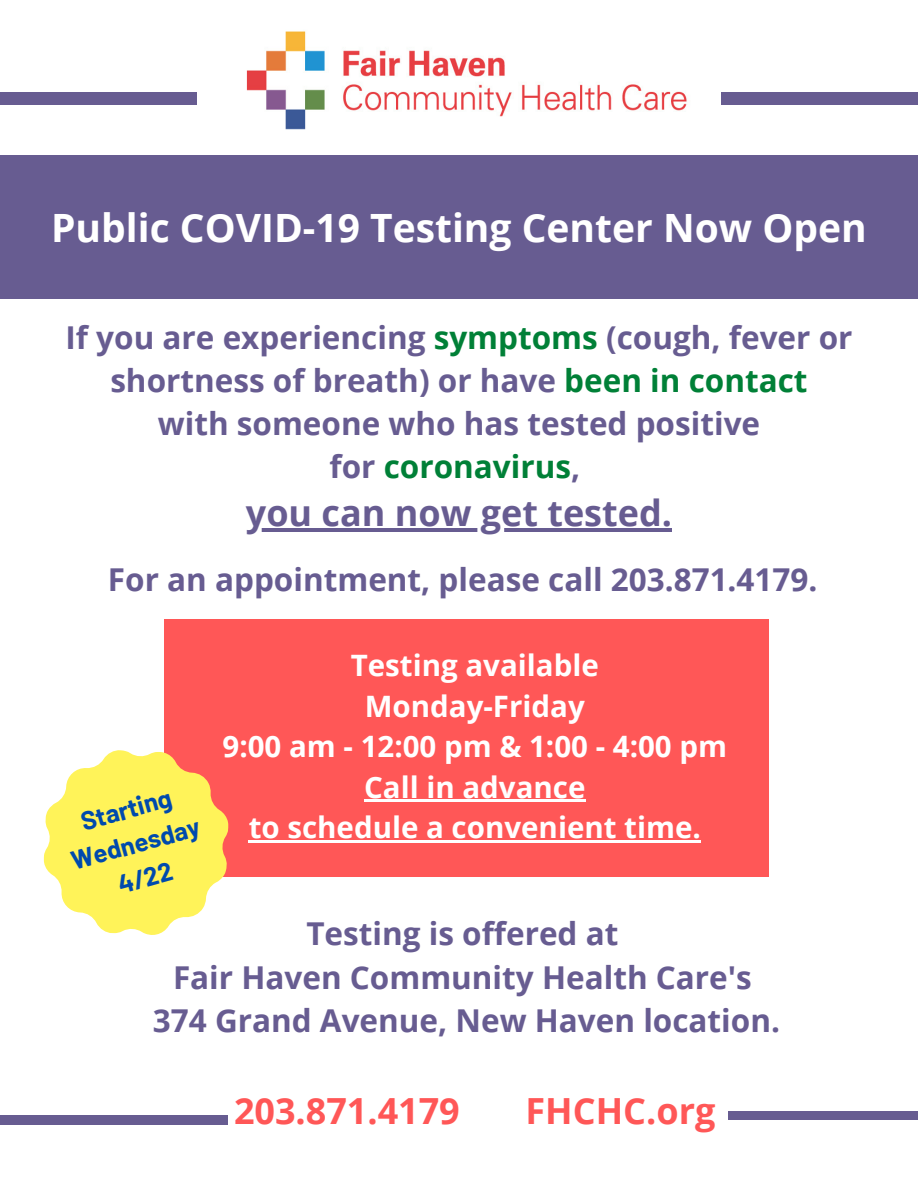
<style>
.page{position:relative;width:918px;height:1188px;background:#fff}
.page>*{position:absolute;margin:0;border:0;box-sizing:border-box;transform-origin:0 0}
.t1{font:700 39px "Open Sans";color:#fff}
.t2{font:700 36px "Open Sans";color:#ff5757}
.t3{font:700 36px "Open Sans";color:#675c91}
.t4{font:700 31.5px/43px "Open Sans";color:#675c91;text-align:center}
.t5{font:700 29.55px/40.5px "Open Sans";color:#fff;text-align:center}
.t6{font:700 25.65px/35.2px "Barlow";color:#004aad;text-align:center}
.s1{color:#008037}
</style>
<div class="page">
<div style="left:0;top:92px;width:197px;height:13px;background:#675c91"></div>
<div style="left:721px;top:92px;width:197px;height:13px;background:#675c91"></div>
<img style="left:246px;top:31px;width:441px;height:99px">
<div style="left:0;top:155px;width:918px;height:144px;background:#675c91"></div>
<div style="left:165px;top:620px;width:604px;height:257px;background:#ff5757"></div>
<svg style="left:43px;top:749px;width:186px;height:186px"></svg>
<hr style="left:246px;top:528px;width:426px;height:3px;background:#675c91">
<hr style="left:364px;top:800px;width:221px;height:2px;background:#fff">
<hr style="left:249px;top:840px;width:452px;height:2px;background:#fff">
<div style="left:728px;top:1111px;width:190px;height:8px;background:#675c91"></div>
<div style="left:0;top:1115px;width:227px;height:9px;background:#675c91"></div>
<p class="t1" style="left:51px;top:200px;width:817px">Public COVID-19 Testing Center Now Open</p>
<p class="t4" style="left:66px;top:315px;width:788px">If you are experiencing <span class="s1">symptoms</span> (cough, fever or shortness of breath) or have <span class="s1">been in contact<br></span>with someone who has tested positive<br>for <span class="s1">coronavirus</span>,</p>
<p class="t3" style="left:246px;top:487px;width:428px">you can now get tested.</p>
<p class="t4" style="left:108px;top:558px;width:711px">For an appointment, please call 203.871.4179.</p>
<p class="t6" style="left:76px;top:804px;width:95px;rotate:-16deg">Starting</p>
<p class="t6" style="left:67px;top:844px;width:134px;rotate:-16deg">Wednesday<br>4/22</p>
<p class="t5" style="left:223px;top:645px;width:506px">Testing available<br>Monday-Friday<br>9:00 am - 12:00 pm &amp; 1:00 - 4:00 pm<br>Call in advance</p>
<p class="t5" style="left:249px;top:806px;width:454px">to schedule a convenient time.</p>
<p class="t4" style="left:153px;top:912px;width:629px">Testing is offered at<br>Fair Haven Community Health Care's<br>374 Grand Avenue, New Haven location.</p>
<p class="t2" style="left:234px;top:1086px;width:227px">203.871.4179</p>
<p class="t2" style="left:526px;top:1086px;width:191px">FHCHC.org</p>
</div>
